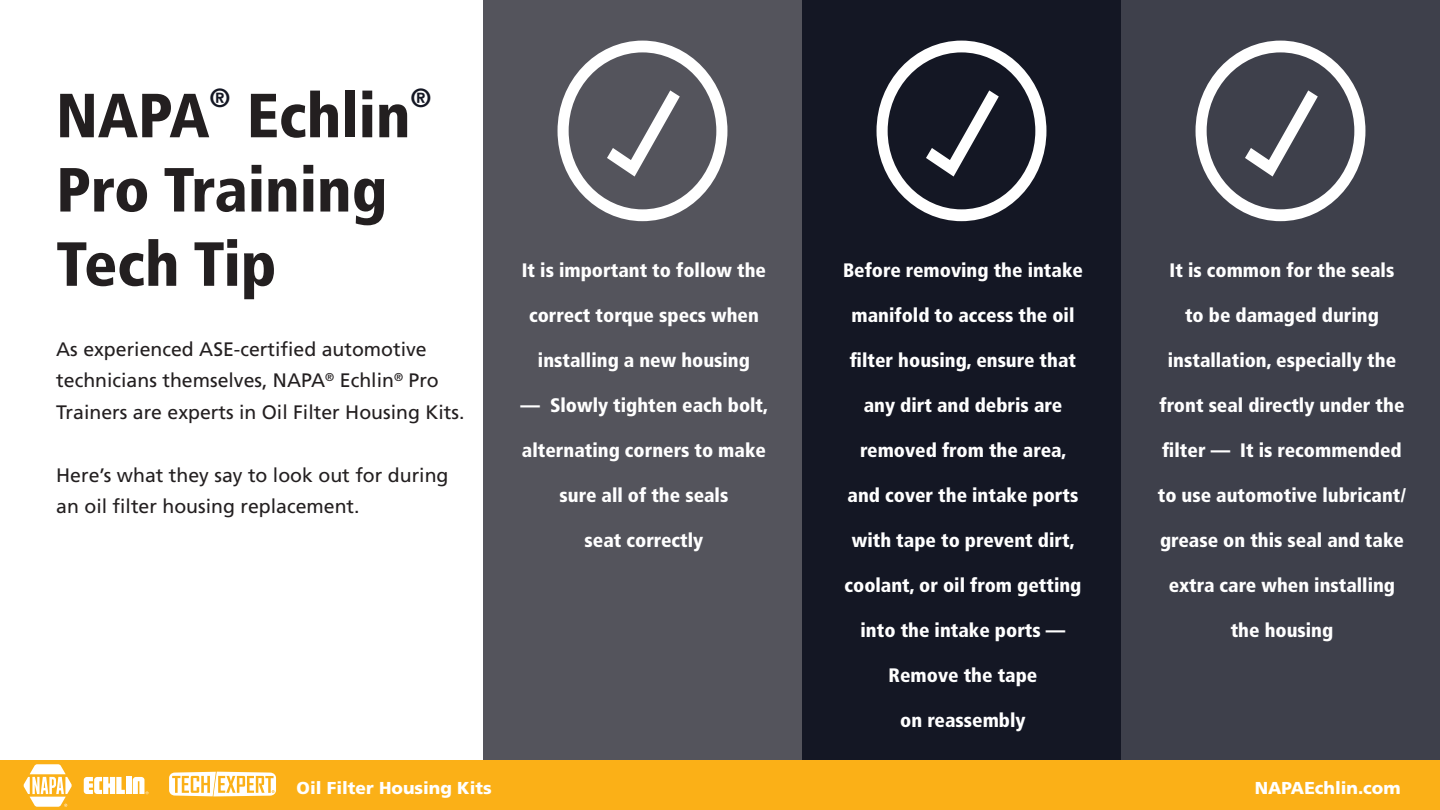
<style>
.page{position:relative;width:1440px;height:810px;background:#fff}
.page>*{position:absolute;margin:0;border:0;box-sizing:border-box;transform-origin:0 0}
.t1{font:900 condensed 62.25px/74.2px "Frutiger LT Std";color:#231f20}
.t2{font:900 condensed 26.25px "Frutiger LT Std";color:#141724}
.t3{font:900 condensed 19.5px "Frutiger LT Std";color:#fff}
.t4{font:19.5px/31.5px "Frutiger LT Std";color:#231f20}
.t5{font:900 17.25px "Frutiger LT Std";color:#fff}
</style>
<div class="page">
<div style="left:483px;top:0;width:319px;height:810px;background:#54545c"></div>
<div style="left:802px;top:0;width:319px;height:810px;background:#141724"></div>
<div style="left:1121px;top:0;width:319px;height:810px;background:#3e404b"></div>
<svg style="left:558px;top:41px;width:169px;height:180px"></svg>
<svg style="left:877px;top:41px;width:169px;height:180px"></svg>
<svg style="left:1196px;top:41px;width:169px;height:180px"></svg>
<div style="left:0;top:761px;width:1440px;height:49px;background:#fbb017"></div>
<svg style="left:84px;top:777px;width:41px;height:17px"></svg>
<div style="left:126px;top:777px;width:6px;height:17px;background:#fff"></div>
<svg style="left:133px;top:777px;width:15px;height:17px"></svg>
<svg style="left:24px;top:764px;width:48px;height:43px"></svg>
<svg style="left:169px;top:772px;width:107px;height:24px"></svg>
<h1 class="t1" style="left:56px;top:78px;width:155px">NAPA</h1>
<h2 class="t2" style="left:210px;top:82px;width:22px">®</h2>
<h1 class="t1" style="left:247px;top:78px;width:165px">Echlin</h1>
<h2 class="t2" style="left:411px;top:82px;width:22px">®</h2>
<h1 class="t1" style="left:56px;top:153px;width:333px">Pro Training<br>Tech Tip</h1>
<p class="t4" style="left:56px;top:333px;width:410px">As experienced ASE-certified automotive technicians themselves, NAPA<sup>®</sup> Echlin<sup>®</sup> Pro<br>Trainers are experts in Oil Filter Housing Kits.</p>
<p class="t4" style="left:56px;top:459px;width:394px">Here’s what they say to look out for during an oil filter housing replacement.</p>
<p class="t3" style="left:522px;top:259px;width:246px">It is important to follow the</p>
<p class="t3" style="left:529px;top:304px;width:231px">correct torque specs when</p>
<p class="t3" style="left:538px;top:349px;width:214px">installing a new housing</p>
<p class="t3" style="left:520px;top:394px;width:249px">— Slowly tighten each bolt,</p>
<p class="t3" style="left:522px;top:439px;width:246px">alternating corners to make</p>
<p class="t3" style="left:560px;top:484px;width:170px">sure all of the seals</p>
<p class="t3" style="left:585px;top:529px;width:120px">seat correctly</p>
<p class="t3" style="left:843px;top:259px;width:241px">Before removing the intake</p>
<p class="t3" style="left:852px;top:304px;width:224px">manifold to access the oil</p>
<p class="t3" style="left:850px;top:349px;width:228px">filter housing, ensure that</p>
<p class="t3" style="left:864px;top:394px;width:200px">any dirt and debris are</p>
<p class="t3" style="left:860px;top:439px;width:208px">removed from the area,</p>
<p class="t3" style="left:848px;top:484px;width:232px">and cover the intake ports</p>
<p class="t3" style="left:852px;top:529px;width:224px">with tape to prevent dirt,</p>
<p class="t3" style="left:845px;top:574px;width:239px">coolant, or oil from getting</p>
<p class="t3" style="left:861px;top:619px;width:206px">into the intake ports —</p>
<p class="t3" style="left:889px;top:664px;width:150px">Remove the tape</p>
<p class="t3" style="left:900px;top:709px;width:127px">on reassembly</p>
<p class="t3" style="left:1170px;top:259px;width:226px">It is common for the seals</p>
<p class="t3" style="left:1185px;top:304px;width:195px">to be damaged during</p>
<p class="t3" style="left:1168px;top:349px;width:230px">installation, especially the</p>
<p class="t3" style="left:1160px;top:394px;width:246px">front seal directly under the</p>
<p class="t3" style="left:1162px;top:439px;width:241px">filter — It is recommended</p>
<p class="t3" style="left:1158px;top:484px;width:250px">to use automotive lubricant/</p>
<p class="t3" style="left:1160px;top:529px;width:245px">grease on this seal and take</p>
<p class="t3" style="left:1169px;top:574px;width:228px">extra care when installing</p>
<p class="t3" style="left:1231px;top:619px;width:104px">the housing</p>
<p class="t5" style="left:297px;top:777px;width:197px">Oil Filter Housing Kits</p>
<p class="t5" style="left:1255px;top:777px;width:147px">NAPAEchlin.com</p>
</div>
